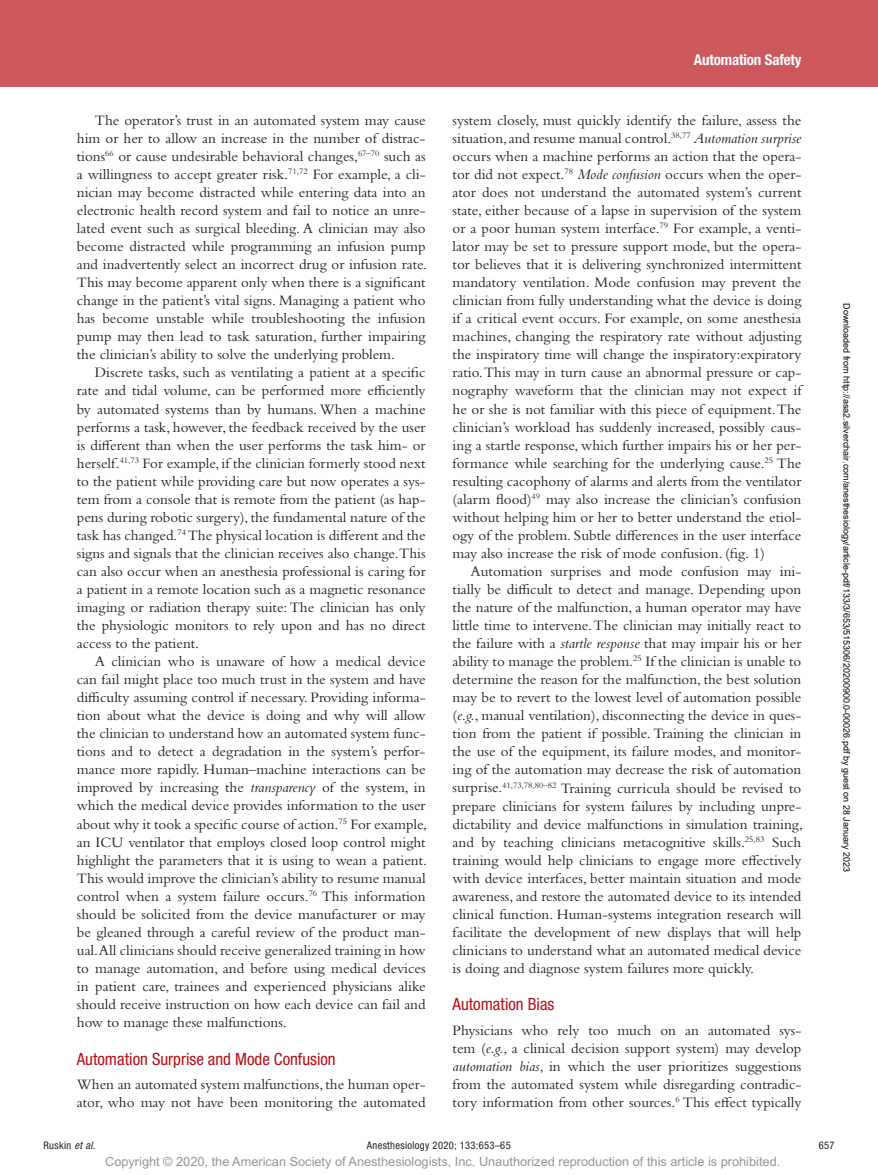
<style>
.page{position:relative;width:878px;height:1175px;background:#fff}
.page>*{position:absolute;margin:0;border:0;box-sizing:border-box;transform-origin:0 0}
.t1{font:condensed 16.8px "Helvetica Neue LT Std";color:#b70f17}
.t2{font:15px/18px "Bembo Std";color:#231f20;text-align:justify}
.t3{font:700 condensed 15px "Helvetica Neue LT Std";letter-spacing:-.01em;color:#fff}
.t4{font:12.75px "Arial MT Std";color:#939598}
.t5{font:condensed 10.5px "Helvetica Neue LT Std";letter-spacing:.03em;color:#231f20}
.t6{font:9px "Arial";color:#000}
.s1{font-style:italic}
</style>
<div class="page">
<div style="left:0;top:0;width:878px;height:86px;background:#cc575d"></div>
<p class="t2" style="left:77px;top:111px;width:352px;text-indent:18px">The operator’s trust in an automated system may cause him or her to allow an increase in the number of distrac&shy;tions<sup>66</sup> or cause undesirable behavioral changes,<sup>67–70</sup> such as a willingness to accept greater risk.<sup>71,72</sup> For example, a cli&shy;nician may become distracted while entering data into an electronic health record system and fail to notice an unre&shy;lated event such as surgical bleeding. A clinician may also become distracted while programming an infusion pump and inadvertently select an incorrect drug or infusion rate.<br>This may become apparent only when there is a significant change in the patient’s vital signs. Managing a patient who has become unstable while troubleshooting the infusion pump may then lead to task saturation, further impairing the clinician’s ability to solve the underlying problem.</p>
<p class="t2" style="left:77px;top:363px;width:350px;text-indent:18px">Discrete tasks, such as ventilating a patient at a specific rate and tidal volume, can be performed more efficiently by automated systems than by humans. When a machine performs a task, however, the feedback received by the user is different than when the user performs the task him- or herself.<sup>41,73</sup> For example, if the clinician formerly stood next to the patient while providing care but now operates a sys&shy;tem from a console that is remote from the patient (as hap&shy;pens during robotic surgery), the fundamental nature of the task has changed.<sup>74</sup> The physical location is different and the signs and signals that the clinician receives also change.This can also occur when an anesthesia professional is caring for a patient in a remote location such as a magnetic resonance imaging or radiation therapy suite: The clinician has only the physiologic monitors to rely upon and has no direct access to the patient.</p>
<p class="t2" style="left:77px;top:652px;width:352px;text-indent:18px">A clinician who is unaware of how a medical device can fail might place too much trust in the system and have difficulty assuming control if necessary. Providing informa&shy;tion about what the device is doing and why will allow the clinician to understand how an automated system func&shy;tions and to detect a degradation in the system’s perfor&shy;mance more rapidly. Human–machine interactions can be improved by increasing the <span class="s1">transparency</span> of the system, in which the medical device provides information to the user about why it took a specific course of action.<sup>75</sup> For example, an ICU ventilator that employs closed loop control might highlight the parameters that it is using to wean a patient.<br>This would improve the clinician’s ability to resume manual control when a system failure occurs.<sup>76</sup> This information should be solicited from the device manufacturer or may be gleaned through a careful review of the product man&shy;ual.All clinicians should receive generalized training in how to manage automation, and before using medical devices in patient care, trainees and experienced physicians alike should receive instruction on how each device can fail and how to manage these malfunctions.</p>
<p class="t1" style="left:77px;top:1049px;width:260px">Automation Surprise and Mode Confusion</p>
<p class="t2" style="left:77px;top:1075px;width:350px">When an automated system malfunctions, the human oper&shy;ator, who may not have been monitoring the automated</p>
<p class="t3" style="left:694px;top:51px;width:109px">Automation Safety</p>
<p class="t2" style="left:452px;top:111px;width:350px">system closely, must quickly identify the failure, assess the situation, and resume manual control.<sup>38,77</sup> <span class="s1">Automation surprise </span>occurs when a machine performs an action that the opera&shy;tor did not expect.<sup>78</sup> <span class="s1">Mode confusion</span> occurs when the oper&shy;ator does not understand the automated system’s current state, either because of a lapse in supervision of the system or a poor human system interface.<sup>79</sup> For example, a venti&shy;lator may be set to pressure support mode, but the opera&shy;tor believes that it is delivering synchronized intermittent mandatory ventilation. Mode confusion may prevent the clinician from fully understanding what the device is doing if a critical event occurs. For example, on some anesthesia machines, changing the respiratory rate without adjusting the inspiratory time will change the inspiratory:expiratory ratio. This may in turn cause an abnormal pressure or cap&shy;nography waveform that the clinician may not expect if he or she is not familiar with this piece of equipment. The clinician’s workload has suddenly increased, possibly caus&shy;ing a startle response, which further impairs his or her per&shy;formance while searching for the underlying cause.<sup>25</sup> The resulting cacophony of alarms and alerts from the ventilator (alarm flood)<sup>49</sup> may also increase the clinician’s confusion without helping him or her to better understand the etiol&shy;ogy of the problem. Subtle differences in the user interface may also increase the risk of mode confusion. (fig. 1)</p>
<p class="t2" style="left:452px;top:562px;width:352px;text-indent:18px">Automation surprises and mode confusion may ini&shy;tially be difficult to detect and manage. Depending upon the nature of the malfunction, a human operator may have little time to intervene. The clinician may initially react to the failure with a <span class="s1">startle response</span> that may impair his or her ability to manage the problem.<sup>25</sup> If the clinician is unable to determine the reason for the malfunction, the best solution may be to revert to the lowest level of automation possible (<span class="s1">e.g.</span>, manual ventilation), disconnecting the device in ques&shy;tion from the patient if possible. Training the clinician in the use of the equipment, its failure modes, and monitor&shy;ing of the automation may decrease the risk of automation surprise.<sup>41,73,78,80–82</sup> Training curricula should be revised to prepare clinicians for system failures by including unpre&shy;dictability and device malfunctions in simulation training, and by teaching clinicians metacognitive skills.<sup>25,83</sup> Such training would help clinicians to engage more effectively with device interfaces, better maintain situation and mode awareness, and restore the automated device to its intended clinical function. Human-systems integration research will facilitate the development of new displays that will help clinicians to understand what an automated medical device is doing and diagnose system failures more quickly.</p>
<p class="t1" style="left:452px;top:994px;width:103px">Automation Bias</p>
<p class="t2" style="left:452px;top:1021px;width:350px">Physicians who rely too much on an automated sys&shy;tem (<span class="s1">e.g.</span>, a clinical decision support system) may develop <span class="s1">automation bias</span>, in which the user prioritizes suggestions from the automated system while disregarding contradic&shy;tory information from other sources.<sup>6</sup> This effect typically</p>
<p class="t6" style="left:850px;top:303px;width:570px;rotate:90deg">Downloaded from http://asa2.silverchair.com/anesthesiology/article-pdf/133/3/653/515306/20200900.0-00026.pdf by guest on 28 January 2023</p>
<p class="t5" style="left:44px;top:1139px;width:53px">Ruskin <span class="s1">et al.</span></p>
<p class="t5" style="left:367px;top:1139px;width:145px">Anesthesiology 2020; 133:653–65</p>
<p class="t5" style="left:818px;top:1139px;width:17px">657</p>
<p class="t4" style="left:105px;top:1154px;width:676px">Copyright © 2020, the American Society of Anesthesiologists, Inc. Unauthorized reproduction of this article is prohibited.</p>
</div>
